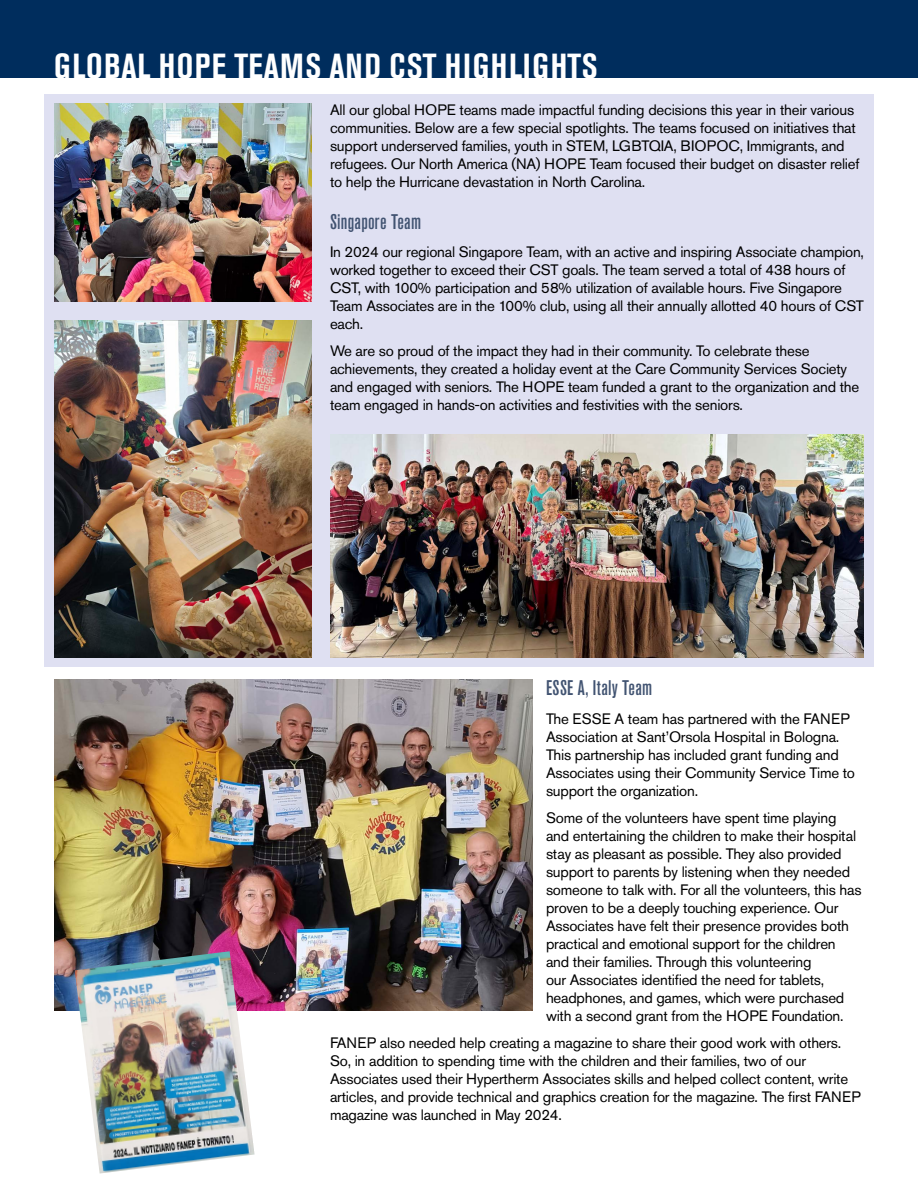
<style>
.page{position:relative;width:918px;height:1188px;background:#fff}
.page>*{position:absolute;margin:0;border:0;box-sizing:border-box;transform-origin:0 0}
.t1{font:700 condensed 34.5px "Akzidenz Grotesk Pro";letter-spacing:.045em;color:#fff}
.t2{font:500 condensed 21px "Akzidenz Grotesk Pro";letter-spacing:.01em;color:#415371}
.t3{font:15px/18px "Akzidenz Grotesk Pro";letter-spacing:-.015em;color:#000}
</style>
<div class="page">
<div style="left:44px;top:94px;width:830px;height:573px;background:#dfe0f2"></div>
<div style="left:0;top:0;width:918px;height:78px;background:#002d5d"></div>
<img style="left:54px;top:104px;width:258px;height:198px">
<img style="left:54px;top:320px;width:258px;height:338px">
<img style="left:330px;top:434px;width:534px;height:224px">
<img style="left:54px;top:680px;width:479px;height:330px">
<img style="left:75px;top:951px;width:180px;height:223px">
<h1 class="t1" style="left:54px;top:44px;width:545px">GLOBAL HOPE TEAMS AND CST HIGHLIGHTS</h1>
<p class="t3" style="left:330px;top:100px;width:531px">All our global HOPE teams made impactful funding decisions this year in their various communities. Below are a few special spotlights. The teams focused on initiatives that support underserved families, youth in STEM, LGBTQIA, BIOPOC, Immigrants, and refugees. Our North America (NA) HOPE Team focused their budget on disaster relief to help the Hurricane devastation in North Carolina.</p>
<h2 class="t2" style="left:330px;top:208px;width:93px">Singapore Team</h2>
<p class="t3" style="left:330px;top:243px;width:536px">In 2024 our regional Singapore Team, with an active and inspiring Associate champion, worked together to exceed their CST goals. The team served a total of 438 hours of CST, with 100% participation and 58% utilization of available hours. Five Singapore Team Associates are in the 100% club, using all their annually allotted 40 hours of CST each.</p>
<p class="t3" style="left:330px;top:342px;width:531px">We are so proud of the impact they had in their community. To celebrate these achievements, they created a holiday event at the Care Community Services Society and engaged with seniors. The HOPE team funded a grant to the organization and the team engaged in hands-on activities and festivities with the seniors.</p>
<h2 class="t2" style="left:546px;top:674px;width:108px">ESSE A, Italy Team</h2>
<p class="t3" style="left:546px;top:709px;width:311px">The ESSE A team has partnered with the FANEP Association at Sant’Orsola Hospital in Bologna.<br>This partnership has included grant funding and Associates using their Community Service Time to support the organization.</p>
<p class="t3" style="left:546px;top:808px;width:317px">Some of the volunteers have spent time playing and entertaining the children to make their hospital stay as pleasant as possible. They also provided support to parents by listening when they needed someone to talk with. For all the volunteers, this has proven to be a deeply touching experience. Our Associates have felt their presence provides both practical and emotional support for the children and their families. Through this volunteering<br>our Associates identified the need for tablets, headphones, and games, which were purchased with a second grant from the HOPE Foundation.</p>
<p class="t3" style="left:330px;top:1033px;width:532px">FANEP also needed help creating a magazine to share their good work with others.<br>So, in addition to spending time with the children and their families, two of our Associates used their Hypertherm Associates skills and helped collect content, write articles, and provide technical and graphics creation for the magazine. The first FANEP magazine was launched in May 2024.</p>
</div>
